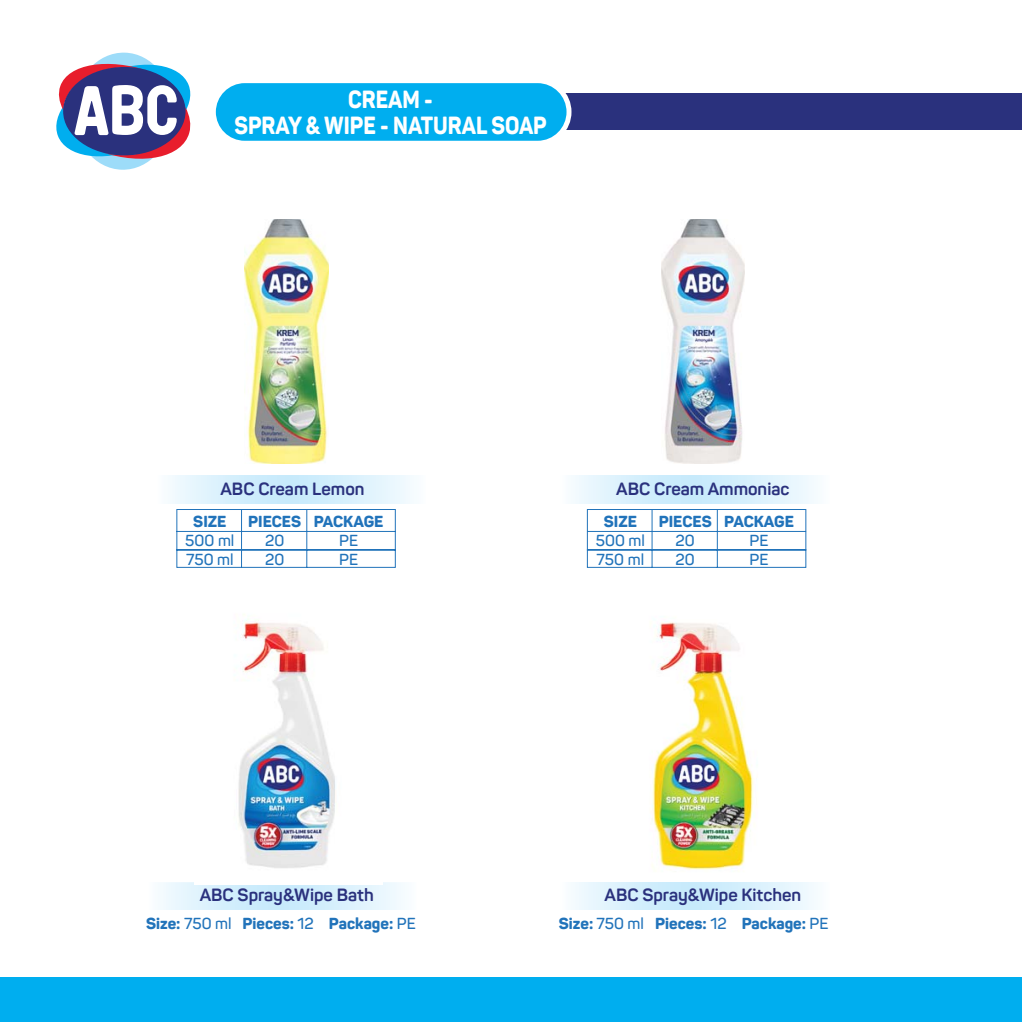
<style>
.page{position:relative;width:1022px;height:1022px;background:#fff}
.page>*{position:absolute;margin:0;border:0;box-sizing:border-box;transform-origin:0 0}
.t1{font:800 24.5px/25.9px "Panton";color:#fff;text-align:center;scale:.87 1}
.t2{font:700 17.5px "Panton";color:#2a317d}
.t3{font:800 15.75px "Panton";color:#2173ba}
.t4{font:600 15.75px/18.9px "Panton";color:#2173ba}
.s1{font-weight:600}
</style>
<div class="page">
<svg style="left:56px;top:52px;width:135px;height:118px"></svg>
<div style="left:0;top:977px;width:1022px;height:45px;background:#00aeef"></div>
<div style="left:230px;top:93px;width:776px;height:37px;background:#2a317d"></div>
<div style="left:213px;top:81px;width:356px;height:62px;background:#00aeef;border-radius:31px"></div>
<div style="left:211px;top:78px;width:360px;height:68px;border:5px solid #fff;border-radius:31px"></div>
<div style="left:1006px;top:93px;width:16px;height:37px;background:#2a317d"></div>
<img style="left:245px;top:219px;width:83px;height:244px">
<img style="left:661px;top:219px;width:84px;height:244px">
<svg style="left:170px;top:476px;width:242px;height:27px;background:#d9f0fc"></svg>
<svg style="left:573px;top:476px;width:243px;height:27px;background:#d9f0fc"></svg>
<svg style="left:573px;top:882px;width:243px;height:28px;background:#d9f0fc"></svg>
<img style="left:652px;top:622px;width:102px;height:248px">
<svg style="left:160px;top:882px;width:243px;height:28px;background:#d9f1fc"></svg>
<img style="left:194px;top:614px;width:189px;height:271px">
<svg style="left:176px;top:509px;width:220px;height:59px"></svg>
<svg style="left:587px;top:509px;width:219px;height:59px"></svg>
<h1 class="t1" style="left:234px;top:86px;width:361px">CREAM -<br>SPRAY &amp; WIPE - NATURAL SOAP</h1>
<p class="t2" style="left:220px;top:481px;width:146px">ABC Cream Lemon</p>
<p class="t2" style="left:616px;top:481px;width:175px">ABC Cream Ammoniac</p>
<p class="t3" style="left:193px;top:512px;width:35px">SIZE</p>
<p class="t4" style="left:185px;top:531px;width:51px">500 ml<br>750 ml</p>
<p class="t3" style="left:248px;top:512px;width:55px">PIECES</p>
<p class="t4" style="left:265px;top:531px;width:21px">20<br>20</p>
<p class="t3" style="left:314px;top:512px;width:71px">PACKAGE</p>
<p class="t4" style="left:339px;top:531px;width:20px">PE<br>PE</p>
<p class="t2" style="left:200px;top:887px;width:175px">ABC Spray&amp;Wipe Bath</p>
<p class="t3" style="left:146px;top:915px;width:271px">Size: <span class="s1">750 ml</span> Pieces: <span class="s1">12</span> Package: <span class="s1">PE</span></p>
<p class="t3" style="left:604px;top:512px;width:35px">SIZE</p>
<p class="t4" style="left:596px;top:531px;width:51px">500 ml<br>750 ml</p>
<p class="t3" style="left:659px;top:512px;width:55px">PIECES</p>
<p class="t4" style="left:676px;top:531px;width:21px">20<br>20</p>
<p class="t3" style="left:724px;top:512px;width:71px">PACKAGE</p>
<p class="t4" style="left:750px;top:531px;width:20px">PE<br>PE</p>
<p class="t2" style="left:604px;top:887px;width:198px">ABC Spray&amp;Wipe Kitchen</p>
<p class="t3" style="left:655px;top:915px;width:175px">Pieces: <span class="s1">12</span> Package: <span class="s1">PE</span></p>
<p class="t3" style="left:559px;top:915px;width:87px">Size: <span class="s1">750 ml</span></p>
</div>
